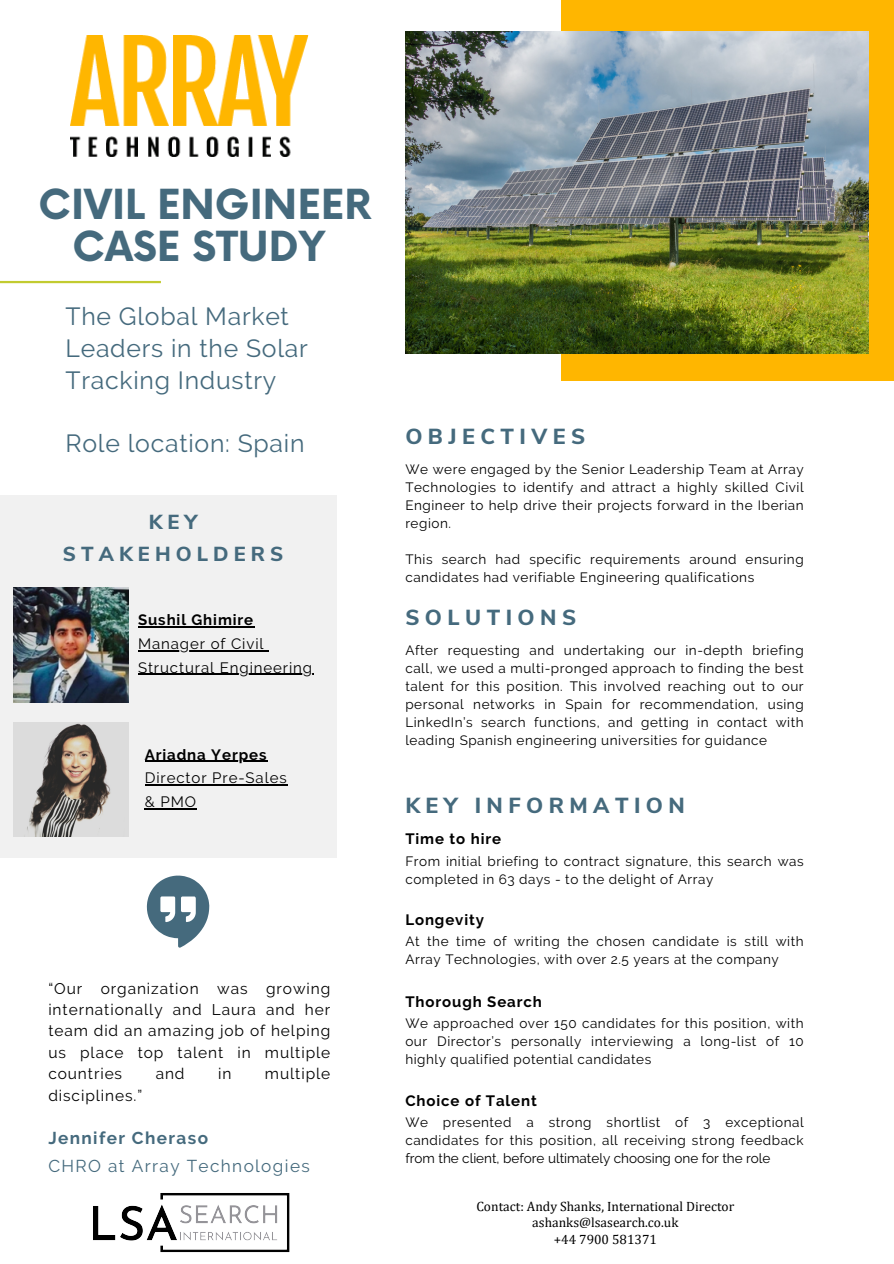
<style>
.page{position:relative;width:894px;height:1264px;background:#fff}
.page>*{position:absolute;margin:0;border:0;box-sizing:border-box;transform-origin:0 0}
.t1{font:700 40.35px/41.7px "Now";color:#456a7d;text-align:center}
.t2{font:24.75px/31.5px "Raleway";letter-spacing:.03em;color:#456a7d}
.t3{font:800 21.75px "Nunito Sans";color:#456a7d}
.t4{font:800 20.25px/31.5px "Nunito Sans";letter-spacing:.25em;color:#456a7d;text-align:center}
.t5{font:17.1px "Raleway";letter-spacing:.08em;color:#456a7d}
.t6{font:700 17.1px "Raleway";letter-spacing:.08em;color:#456a7d}
.t7{font:15.45px/21.3px "Raleway";letter-spacing:.06em;color:#000;text-align:justify}
.t8{font:700 15px "Raleway";letter-spacing:.06em;color:#000}
.t9{font:15px/23.7px "Raleway";letter-spacing:.06em;color:#000}
.t10{font:13.5px/18px "Raleway";letter-spacing:.04em;color:#000;text-align:justify}
.t11{font:13.5px/16.2px "Cambria";color:#000;text-align:center}
</style>
<div class="page">
<div style="left:561px;top:0;width:332px;height:380px;background:#ffb600"></div>
<svg style="left:147px;top:875px;width:62px;height:72px"></svg>
<div style="left:0;top:495px;width:336px;height:362px;background:#f1f1f1"></div>
<hr style="left:0;top:281px;width:161px;height:2px;background:#c2cb30">
<img style="left:71px;top:36px;width:237px;height:121px">
<img style="left:405px;top:31px;width:462px;height:322px">
<img style="left:14px;top:587px;width:114px;height:115px">
<img style="left:14px;top:722px;width:114px;height:115px">
<hr style="left:138px;top:626px;width:116px;height:1px;background:#000">
<hr style="left:138px;top:650px;width:126px;height:1px;background:#000">
<hr style="left:138px;top:673px;width:175px;height:1px;background:#000">
<hr style="left:145px;top:760px;width:122px;height:2px;background:#000">
<hr style="left:145px;top:784px;width:142px;height:1px;background:#000">
<hr style="left:145px;top:808px;width:52px;height:1px;background:#000">
<img style="left:93px;top:1193px;width:197px;height:59px">
<p class="t1" style="left:39px;top:186px;width:334px">CIVIL ENGINEER<br>CASE STUDY</p>
<p class="t2" style="left:66px;top:301px;width:244px">The Global Market<br>Leaders in the Solar<br>Tracking Industry</p>
<h4 class="t2" style="left:66px;top:427px;width:240px">Role location: Spain</h4>
<h4 class="t4" style="left:63px;top:507px;width:222px">KEY<br>STAKEHOLDERS</h4>
<p class="t8" style="left:138px;top:611px;width:117px">Sushil Ghimire</p>
<h4 class="t9" style="left:138px;top:631px;width:127px">Manager of Civil</h4>
<p class="t9" style="left:138px;top:655px;width:175px">Structural Engineering</p>
<p class="t8" style="left:145px;top:745px;width:123px">Ariadna Yerpes</p>
<p class="t9" style="left:145px;top:766px;width:143px">Director Pre-Sales &amp; PMO</p>
<p class="t7" style="left:48px;top:977px;width:283px">“Our organization was growing internationally and Laura and her team did an amazing job of helping us place top talent in multiple countries</p>
<p class="t7" style="left:156px;top:1063px;width:30px">and</p>
<p class="t7" style="left:218px;top:1063px;width:15px">in</p>
<p class="t7" style="left:265px;top:1063px;width:67px">multiple</p>
<p class="t7" style="left:48px;top:1084px;width:95px">disciplines.”</p>
<p class="t6" style="left:48px;top:1128px;width:161px">Jennifer Cheraso</p>
<h4 class="t5" style="left:48px;top:1155px;width:263px">CHRO at Array Technologies</h4>
<h3 class="t3" style="left:405px;top:422px;width:181px">O B J E C T I V E S</h3>
<p class="t10" style="left:405px;top:460px;width:400px">We were engaged by the Senior Leadership Team at Array Technologies to identify and attract a highly skilled Civil Engineer to help drive their projects forward in the Iberian region.</p>
<p class="t10" style="left:405px;top:550px;width:400px">This search had specific requirements around ensuring candidates had verifiable Engineering qualifications</p>
<h3 class="t3" style="left:405px;top:603px;width:172px">S O L U T I O N S</h3>
<p class="t10" style="left:405px;top:641px;width:400px">After requesting and undertaking our in-depth briefing call, we used a multi-pronged approach to finding the best talent for this position. This involved reaching out to our personal networks in Spain for recommendation, using LinkedIn’s search functions, and getting in contact with leading Spanish engineering universities for guidance</p>
<h3 class="t3" style="left:405px;top:791px;width:281px">K E Y I N F O R M A T I O N</h3>
<p class="t8" style="left:405px;top:830px;width:97px">Time to hire</p>
<p class="t10" style="left:405px;top:852px;width:400px">From initial briefing to contract signature, this search was completed in 63 days - to the delight of Array</p>
<p class="t8" style="left:405px;top:910px;width:80px">Longevity</p>
<p class="t10" style="left:405px;top:932px;width:400px">At the time of writing the chosen candidate is still with<br>Array Technologies, with over 2.5 years at the company</p>
<p class="t8" style="left:405px;top:992px;width:138px">Thorough Search</p>
<p class="t10" style="left:405px;top:1014px;width:400px">We approached over 150 candidates for this position, with our Director’s personally interviewing a long-list of 10 highly qualified potential candidates</p>
<p class="t8" style="left:405px;top:1091px;width:133px">Choice of Talent</p>
<p class="t10" style="left:405px;top:1113px;width:400px">We presented a strong shortlist of 3 exceptional candidates for this position, all receiving strong feedback from the client, before ultimately choosing one for the role</p>
<p class="t11" style="left:476px;top:1198px;width:259px">Contact: Andy Shanks, International Director ashanks@lsasearch.co.uk<br>+44 7900 581371</p>
</div>
